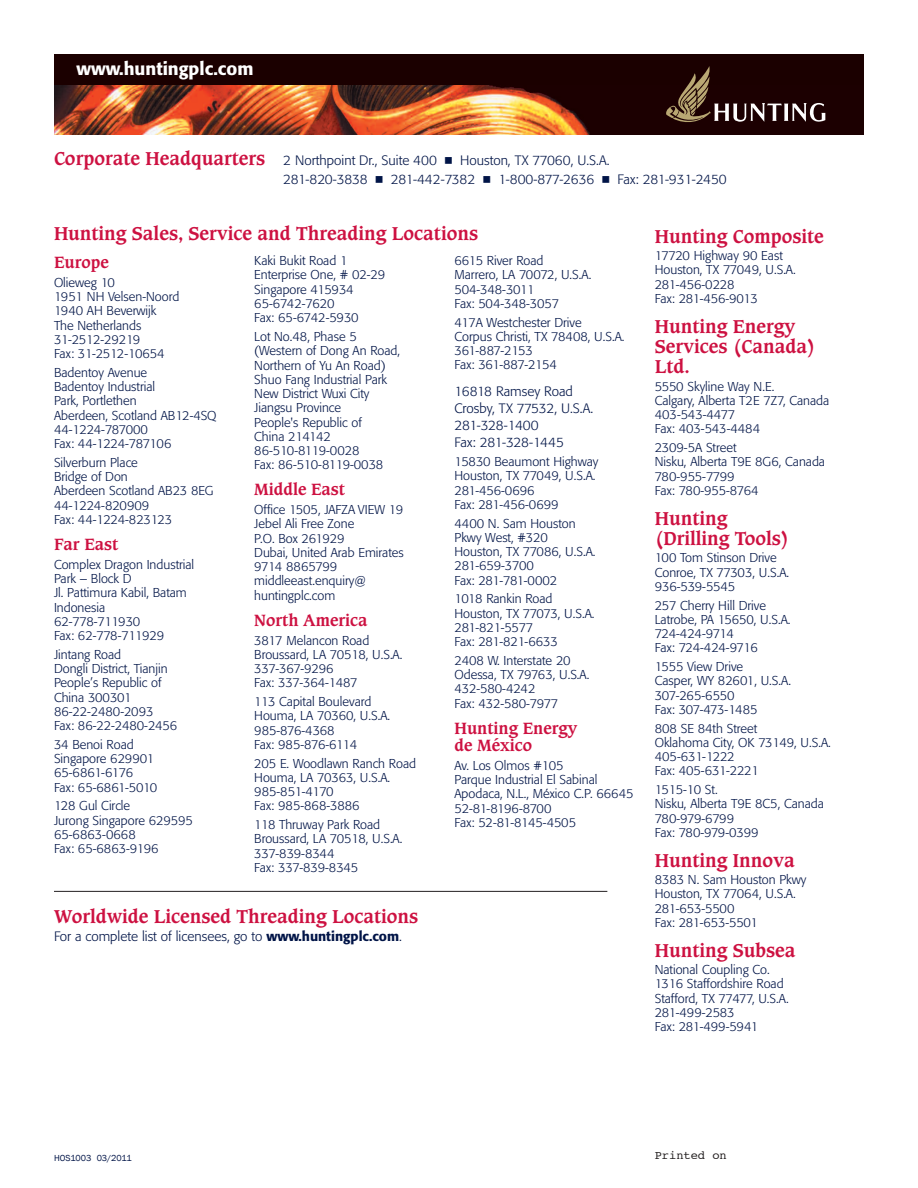
<style>
.page{position:relative;width:918px;height:1188px;background:#fff}
.page>*{position:absolute;margin:0;border:0;box-sizing:border-box;transform-origin:0 0}
.t1{font:700 18px/20.2px "Caxton";color:#cd1141}
.t2{font:500 18px "Formata";color:#fff}
.t3{font:700 15.75px/17.2px "Caxton";color:#cd1141}
.t4{font:300 13.5px/17.2px "Formata";color:#001447}
.t5{font:300 13.5px "Formata";letter-spacing:-.02em;color:#001447}
.t6{font:300 12.75px/14.2px "Formata";color:#001447}
.t7{font:12px "Courier";color:#231f20}
.t8{font:9px "Franklin Gothic";color:#001447}
.s1{font-family:"Caxton";font-weight:700;font-size:18px;color:#cd1141}
.s2{font-weight:500}
</style>
<div class="page">
<hr style="left:54px;top:891px;width:553px;height:1px;background:#231f20">
<div style="left:54px;top:54px;width:810px;height:32px;background:#1b0000"></div>
<img style="left:54px;top:86px;width:810px;height:49px">
<svg style="left:665px;top:66px;width:160px;height:59px"></svg>
<h1 class="t2" style="left:76px;top:61px;width:178px">www.huntingplc.com</h1>
<p class="t4" style="left:54px;top:153px;width:384px"><span class="s1">Corporate Headquarters</span> 2 Northpoint Dr., Suite 400</p>
<p class="t4" style="left:460px;top:153px;width:151px">Houston, TX 77060, U.S.A.</p>
<p class="t5" style="left:283px;top:174px;width:86px">281-820-3838</p>
<p class="t5" style="left:391px;top:174px;width:86px">281-442-7382</p>
<p class="t5" style="left:499px;top:174px;width:97px">1-800-877-2636</p>
<p class="t5" style="left:617px;top:174px;width:111px">Fax: 281-931-2450</p>
<h1 class="t1" style="left:54px;top:225px;width:426px">Hunting Sales, Service and Threading Locations</h1>
<h1 class="t1" style="left:655px;top:228px;width:171px">Hunting Composite</h1>
<p class="t6" style="left:655px;top:250px;width:143px">17720 Highway 90 East<br>Houston, TX 77049, U.S.A.<br>281-456-0228<br>Fax: 281-456-9013</p>
<h1 class="t1" style="left:655px;top:318px;width:162px">Hunting Energy<br>Services (Canada)<br>Ltd.</h1>
<p class="t6" style="left:655px;top:380px;width:176px">5550 Skyline Way N.E.<br>Calgary, Alberta T2E 7Z7, Canada<br>403-543-4477<br>Fax: 403-543-4484</p>
<p class="t6" style="left:655px;top:442px;width:172px">2309-5A Street<br>Nisku, Alberta T9E 8G6, Canada<br>780-955-7799<br>Fax: 780-955-8764</p>
<h1 class="t1" style="left:655px;top:510px;width:136px">Hunting (Drilling Tools)</h1>
<p class="t6" style="left:655px;top:552px;width:136px">100 Tom Stinson Drive<br>Conroe, TX 77303, U.S.A.<br>936-539-5545</p>
<p class="t6" style="left:655px;top:599px;width:137px">257 Cherry Hill Drive<br>Latrobe, PA 15650, U.S.A.<br>724-424-9714<br>Fax: 724-424-9716</p>
<p class="t6" style="left:655px;top:661px;width:138px">1555 View Drive<br>Casper, WY 82601, U.S.A.<br>307-265-6550<br>Fax: 307-473-1485</p>
<p class="t6" style="left:655px;top:722px;width:178px">808 SE 84th Street<br>Oklahoma City, OK 73149, U.S.A.<br>405-631-1222<br>Fax: 405-631-2221</p>
<p class="t6" style="left:655px;top:784px;width:171px">1515-10 St.<br>Nisku, Alberta T9E 8C5, Canada<br>780-979-6799<br>Fax: 780-979-0399</p>
<h1 class="t1" style="left:655px;top:852px;width:142px">Hunting Innova</h1>
<p class="t6" style="left:655px;top:874px;width:153px">8383 N. Sam Houston Pkwy<br>Houston, TX 77064, U.S.A.<br>281-653-5500<br>Fax: 281-653-5501</p>
<h1 class="t1" style="left:655px;top:942px;width:142px">Hunting Subsea</h1>
<p class="t6" style="left:655px;top:964px;width:135px">National Coupling Co.<br>1316 Staffordshire Road<br>Stafford, TX 77477, U.S.A.<br>281-499-2583<br>Fax: 281-499-5941</p>
<p class="t6" style="left:455px;top:255px;width:138px">6615 River Road<br>Marrero, LA 70072, U.S.A.<br>504-348-3011<br>Fax: 504-348-3057</p>
<p class="t6" style="left:455px;top:316px;width:172px">417A Westchester Drive<br>Corpus Christi, TX 78408, U.S.A.<br>361-887-2153<br>Fax: 361-887-2154</p>
<p class="t4" style="left:454px;top:383px;width:140px">16818 Ramsey Road<br>Crosby, TX 77532, U.S.A.<br>281-328-1400<br>Fax: 281-328-1445</p>
<p class="t6" style="left:454px;top:456px;width:145px">15830 Beaumont Highway<br>Houston, TX 77049, U.S.A.<br>281-456-0696<br>Fax: 281-456-0699</p>
<p class="t6" style="left:454px;top:517px;width:143px">4400 N. Sam Houston<br>Pkwy West, #320<br>Houston, TX 77086, U.S.A.<br>281-659-3700<br>Fax: 281-781-0002</p>
<p class="t6" style="left:454px;top:593px;width:142px">1018 Rankin Road<br>Houston, TX 77073, U.S.A.<br>281-821-5577<br>Fax: 281-821-6633</p>
<p class="t6" style="left:454px;top:654px;width:136px">2408 W. Interstate 20<br>Odessa, TX 79763, U.S.A.<br>432-580-4242<br>Fax: 432-580-7977</p>
<p class="t3" style="left:454px;top:721px;width:125px">Hunting Energy de México</p>
<p class="t6" style="left:454px;top:759px;width:181px">Av. Los Olmos #105<br>Parque Industrial El Sabinal<br>Apodaca, N.L., México C.P. 66645<br>52-81-8196-8700<br>Fax: 52-81-8145-4505</p>
<p class="t6" style="left:254px;top:255px;width:132px">Kaki Bukit Road 1<br>Enterprise One, # 02-29<br>Singapore 415934<br>65-6742-7620<br>Fax: 65-6742-5930</p>
<p class="t6" style="left:254px;top:330px;width:147px">Lot No.48, Phase 5 (Western of Dong An Road,<br>Northern of Yu An Road)<br>Shuo Fang Industrial Park<br>New District Wuxi City<br>Jiangsu Province<br>People's Republic of<br>China 214142<br>86-510-8119-0028<br>Fax: 86-510-8119-0038</p>
<p class="t3" style="left:254px;top:482px;width:92px">Middle East</p>
<p class="t6" style="left:254px;top:504px;width:151px">Office 1505, JAFZA VIEW 19<br>Jebel Ali Free Zone<br>P.O. Box 261929<br>Dubai, United Arab Emirates<br>9714 8865799 middleeast.enquiry@ huntingplc.com</p>
<p class="t3" style="left:254px;top:613px;width:115px">North America</p>
<p class="t6" style="left:254px;top:634px;width:150px">3817 Melancon Road<br>Broussard, LA 70518, U.S.A.<br>337-367-9296<br>Fax: 337-364-1487</p>
<p class="t6" style="left:254px;top:696px;width:137px">113 Capital Boulevard<br>Houma, LA 70360, U.S.A.<br>985-876-4368<br>Fax: 985-876-6114</p>
<p class="t6" style="left:254px;top:757px;width:163px">205 E. Woodlawn Ranch Road<br>Houma, LA 70363, U.S.A.<br>985-851-4170<br>Fax: 985-868-3886</p>
<p class="t6" style="left:254px;top:819px;width:150px">118 Thruway Park Road<br>Broussard, LA 70518, U.S.A.<br>337-839-8344<br>Fax: 337-839-8345</p>
<p class="t3" style="left:54px;top:255px;width:56px">Europe</p>
<p class="t6" style="left:54px;top:276px;width:127px">Olieweg 10<br>1951 NH Velsen-Noord<br>1940 AH Beverwijk<br>The Netherlands<br>31-2512-29219<br>Fax: 31-2512-10654</p>
<p class="t6" style="left:54px;top:366px;width:164px">Badentoy Avenue<br>Badentoy Industrial<br>Park, Portlethen<br>Aberdeen, Scotland AB12-4SQ<br>44-1224-787000<br>Fax: 44-1224-787106</p>
<p class="t6" style="left:54px;top:456px;width:161px">Silverburn Place<br>Bridge of Don<br>Aberdeen Scotland AB23 8EG<br>44-1224-820909<br>Fax: 44-1224-823123</p>
<p class="t3" style="left:54px;top:537px;width:66px">Far East</p>
<p class="t6" style="left:54px;top:558px;width:142px">Complex Dragon Industrial<br>Park – Block D<br>Jl. Pattimura Kabil, Batam<br>Indonesia<br>62-778-711930<br>Fax: 62-778-711929</p>
<p class="t6" style="left:54px;top:648px;width:125px">Jintang Road<br>Dongli District, Tianjin<br>People’s Republic of<br>China 300301<br>86-22-2480-2093<br>Fax: 86-22-2480-2456</p>
<p class="t6" style="left:54px;top:738px;width:105px">34 Benoi Road<br>Singapore 629901<br>65-6861-6176<br>Fax: 65-6861-5010</p>
<p class="t6" style="left:54px;top:800px;width:140px">128 Gul Circle<br>Jurong Singapore 629595<br>65-6863-0668<br>Fax: 65-6863-9196</p>
<h1 class="t1" style="left:54px;top:908px;width:366px">Worldwide Licensed Threading Locations</h1>
<p class="t4" style="left:54px;top:929px;width:349px">For a complete list of licensees, go to <span class="s2">www.huntingplc.com</span>.</p>
<p class="t8" style="left:54px;top:1153px;width:79px">HOS1003 03/2011</p>
<p class="t7" style="left:655px;top:1150px;width:73px">Printed on</p>
</div>
